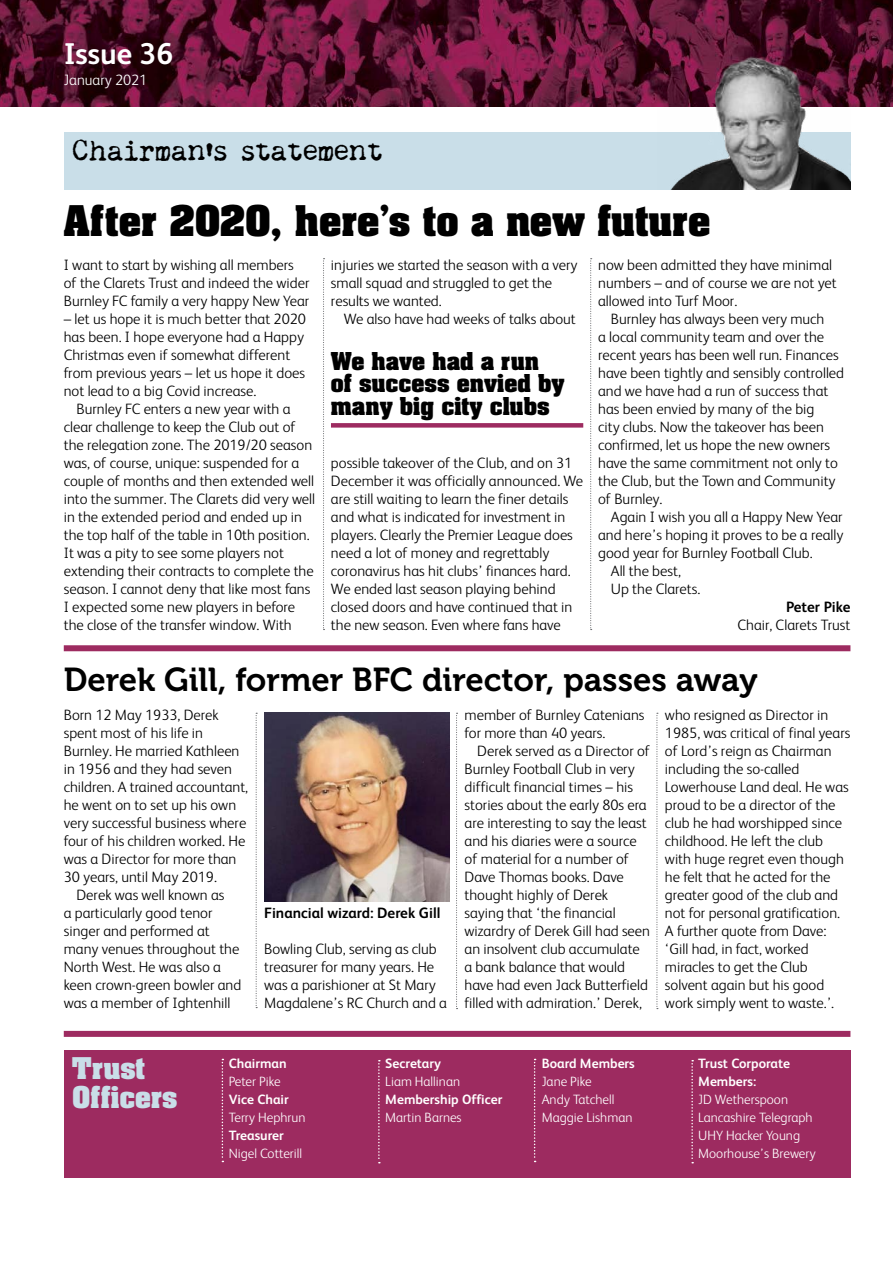
<style>
.page{position:relative;width:893px;height:1263px;background:#fff}
.page>*{position:absolute;margin:0;border:0;box-sizing:border-box;transform-origin:0 0}
.t1{font:700 36px "Aachen LT";color:#000}
.t2{font:33px "Museo 700";color:#000}
.t3{font:30px "Remington Noiseless";color:#000}
.t4{font:700 30px "FS Albert";color:#fff}
.t5{font:700 25.5px/28.5px "Aachen LT";color:#c9dee8}
.t6{font:700 21px/22.5px "Aachen LT";color:#000}
.t7{font:300 15px/18px "FS Albert";color:#000}
.t8{font:700 15px "FS Albert";color:#000}
.t9{font:300 15px "FS Albert";color:#fff}
.t10{font:300 13.5px/18px "FS Albert";color:#fff}
.t11{font:700 13.5px/18px "FS Albert";color:#fff}
</style>
<div class="page">
<div style="left:64px;top:132px;width:786px;height:57px;background:#c9dee8"></div>
<svg style="left:590px;top:258px;width:2px;height:372px"></svg>
<div style="left:331px;top:423px;width:252px;height:5px;background:#9d2b60"></div>
<img style="left:0;top:0;width:893px;height:106px">
<img style="left:657px;top:55px;width:193px;height:134px">
<svg style="left:323px;top:258px;width:2px;height:372px"></svg>
<div style="left:64px;top:1031px;width:786px;height:6px;background:#9d2b60"></div>
<div style="left:64px;top:1050px;width:786px;height:128px;background:#9d2b60"></div>
<svg style="left:222px;top:1059px;width:1px;height:103px"></svg>
<svg style="left:378px;top:1060px;width:2px;height:103px"></svg>
<svg style="left:534px;top:1059px;width:2px;height:103px"></svg>
<svg style="left:691px;top:1060px;width:2px;height:103px"></svg>
<div style="left:64px;top:645px;width:786px;height:6px;background:#9d2b60"></div>
<img style="left:264px;top:713px;width:186px;height:188px">
<svg style="left:256px;top:713px;width:1px;height:295px"></svg>
<svg style="left:456px;top:713px;width:2px;height:296px"></svg>
<svg style="left:656px;top:713px;width:2px;height:296px"></svg>
<h3 class="t4" style="left:64px;top:36px;width:111px">Issue 36</h3>
<p class="t9" style="left:64px;top:71px;width:85px">January 2021</p>
<h3 class="t3" style="left:72px;top:137px;width:312px">Chairman’s statement</h3>
<h1 class="t1" style="left:64px;top:194px;width:648px">After 2020, here’s to a new future</h1>
<p class="t7" style="left:64px;top:256px;width:247px">I want to start by wishing all members of the Clarets Trust and indeed the wider<br>Burnley FC family a very happy New Year</p>
<p class="t7" style="left:64px;top:310px;width:244px">– let us hope it is much better that 2020 has been. I hope everyone had a Happy Christmas even if somewhat different from previous years – let us hope it does not lead to a big Covid increase.</p>
<p class="t7" style="left:64px;top:400px;width:253px;text-indent:13px">Burnley FC enters a new year with a clear challenge to keep the Club out of the relegation zone. The 2019/20 season was, of course, unique: suspended for a couple of months and then extended well into the summer. The Clarets did very well in the extended period and ended up in the top half of the table in 10th position.<br>It was a pity to see some players not extending their contracts to complete the season. I cannot deny that like most fans I expected some new players in before the close of the transfer window. With</p>
<p class="t7" style="left:331px;top:256px;width:248px">injuries we started the season with a very small squad and struggled to get the results we wanted.</p>
<p class="t7" style="left:344px;top:310px;width:234px">We also have had weeks of talks about</p>
<p class="t7" style="left:598px;top:256px;width:240px">now been admitted they have minimal numbers – and of course we are not yet allowed into Turf Moor.</p>
<p class="t7" style="left:598px;top:310px;width:247px;text-indent:13px">Burnley has always been very much<br>a local community team and over the recent years has been well run. Finances have been tightly and sensibly controlled and we have had a run of success that has been envied by many of the big<br>city clubs. Now the takeover has been confirmed, let us hope the new owners have the same commitment not only to the Club, but the Town and Community of Burnley.</p>
<p class="t7" style="left:611px;top:508px;width:233px">Again I wish you all a Happy New Year</p>
<p class="t7" style="left:598px;top:526px;width:247px">and here’s hoping it proves to be a really</p>
<p class="t7" style="left:598px;top:544px;width:216px">good year for Burnley Football Club.</p>
<p class="t7" style="left:611px;top:562px;width:71px">All the best,</p>
<p class="t7" style="left:611px;top:580px;width:91px">Up the Clarets.</p>
<p class="t8" style="left:786px;top:598px;width:66px">Peter Pike</p>
<p class="t7" style="left:737px;top:616px;width:114px">Chair, Clarets Trust</p>
<h3 class="t6" style="left:331px;top:349px;width:235px">We have had a run of success envied by many big city clubs</h3>
<p class="t7" style="left:331px;top:454px;width:254px">possible takeover of the Club, and on 31<br>December it was officially announced. We are still waiting to learn the finer details and what is indicated for investment in players. Clearly the Premier League does need a lot of money and regrettably coronavirus has hit clubs’ finances hard.<br>We ended last season playing behind closed doors and have continued that in the new season. Even where fans have</p>
<h2 class="t2" style="left:64px;top:661px;width:695px">Derek Gill, former BFC director, passes away</h2>
<p class="t7" style="left:64px;top:706px;width:156px">Born 12 May 1933, Derek</p>
<p class="t7" style="left:64px;top:724px;width:141px">spent most of his life in</p>
<p class="t7" style="left:64px;top:742px;width:177px">Burnley. He married Kathleen</p>
<p class="t7" style="left:64px;top:760px;width:170px">in 1956 and they had seven</p>
<p class="t7" style="left:64px;top:778px;width:186px">children. A trained accountant,</p>
<p class="t7" style="left:64px;top:796px;width:174px">he went on to set up his own</p>
<p class="t7" style="left:64px;top:814px;width:184px">very successful business where</p>
<p class="t7" style="left:64px;top:832px;width:183px">four of his children worked. He</p>
<p class="t7" style="left:64px;top:850px;width:174px">was a Director for more than</p>
<p class="t7" style="left:64px;top:868px;width:155px">30 years, until May 2019.</p>
<p class="t7" style="left:77px;top:886px;width:149px">Derek was well known as</p>
<p class="t7" style="left:64px;top:904px;width:150px">a particularly good tenor</p>
<p class="t7" style="left:64px;top:922px;width:147px">singer and performed at</p>
<p class="t7" style="left:64px;top:940px;width:177px">many venues throughout the</p>
<p class="t7" style="left:64px;top:958px;width:159px">North West. He was also a</p>
<p class="t7" style="left:64px;top:976px;width:179px">keen crown-green bowler and</p>
<p class="t7" style="left:64px;top:994px;width:168px">was a member of Ightenhill</p>
<p class="t7" style="left:465px;top:706px;width:181px">member of Burnley Catenians for more than 40 years.</p>
<p class="t7" style="left:465px;top:742px;width:187px;text-indent:13px">Derek served as a Director of<br>Burnley Football Club in very difficult financial times – his stories about the early 80s era are interesting to say the least and his diaries were a source of material for a number of<br>Dave Thomas books. Dave thought highly of Derek saying that ‘the financial wizardry of Derek Gill had seen an insolvent club accumulate a bank balance that would have had even Jack Butterfield filled with admiration.’ Derek,</p>
<p class="t7" style="left:665px;top:706px;width:187px">who resigned as Director in<br>1985, was critical of final years of Lord’s reign as Chairman including the so-called<br>Lowerhouse Land deal. He was proud to be a director of the club he had worshipped since childhood. He left the club with huge regret even though he felt that he acted for the greater good of the club and not for personal gratification.<br>A further quote from Dave: ‘Gill had, in fact, worked miracles to get the Club solvent again but his good work simply went to waste.’.</p>
<p class="t8" style="left:264px;top:904px;width:178px">Financial wizard: Derek Gill</p>
<p class="t7" style="left:264px;top:940px;width:184px">Bowling Club, serving as club treasurer for many years. He was a parishioner at St Mary<br>Magdalene’s RC Church and a</p>
<h3 class="t5" style="left:72px;top:1054px;width:107px">Trust<br>Officers</h3>
<p class="t11" style="left:229px;top:1055px;width:59px">Chairman</p>
<p class="t10" style="left:229px;top:1073px;width:53px">Peter Pike</p>
<p class="t11" style="left:229px;top:1091px;width:61px">Vice Chair</p>
<p class="t10" style="left:229px;top:1109px;width:78px">Terry Hephrun</p>
<p class="t11" style="left:229px;top:1126px;width:57px">Treasurer</p>
<p class="t10" style="left:229px;top:1145px;width:75px">Nigel Cotterill</p>
<p class="t11" style="left:385px;top:1054px;width:57px">Secretary</p>
<p class="t10" style="left:385px;top:1073px;width:76px">Liam Hallinan</p>
<p class="t11" style="left:385px;top:1090px;width:119px">Membership Officer</p>
<p class="t10" style="left:385px;top:1108px;width:78px">Martin Barnes</p>
<p class="t11" style="left:542px;top:1054px;width:95px">Board Members</p>
<p class="t10" style="left:542px;top:1072px;width:92px">Jane Pike<br>Andy Tatchell<br>Maggie Lishman</p>
<p class="t11" style="left:698px;top:1054px;width:93px">Trust Corporate<br>Members:</p>
<p class="t10" style="left:698px;top:1090px;width:119px">JD Wetherspoon<br>Lancashire Telegraph<br>UHY Hacker Young<br>Moorhouse’s Brewery</p>
</div>
